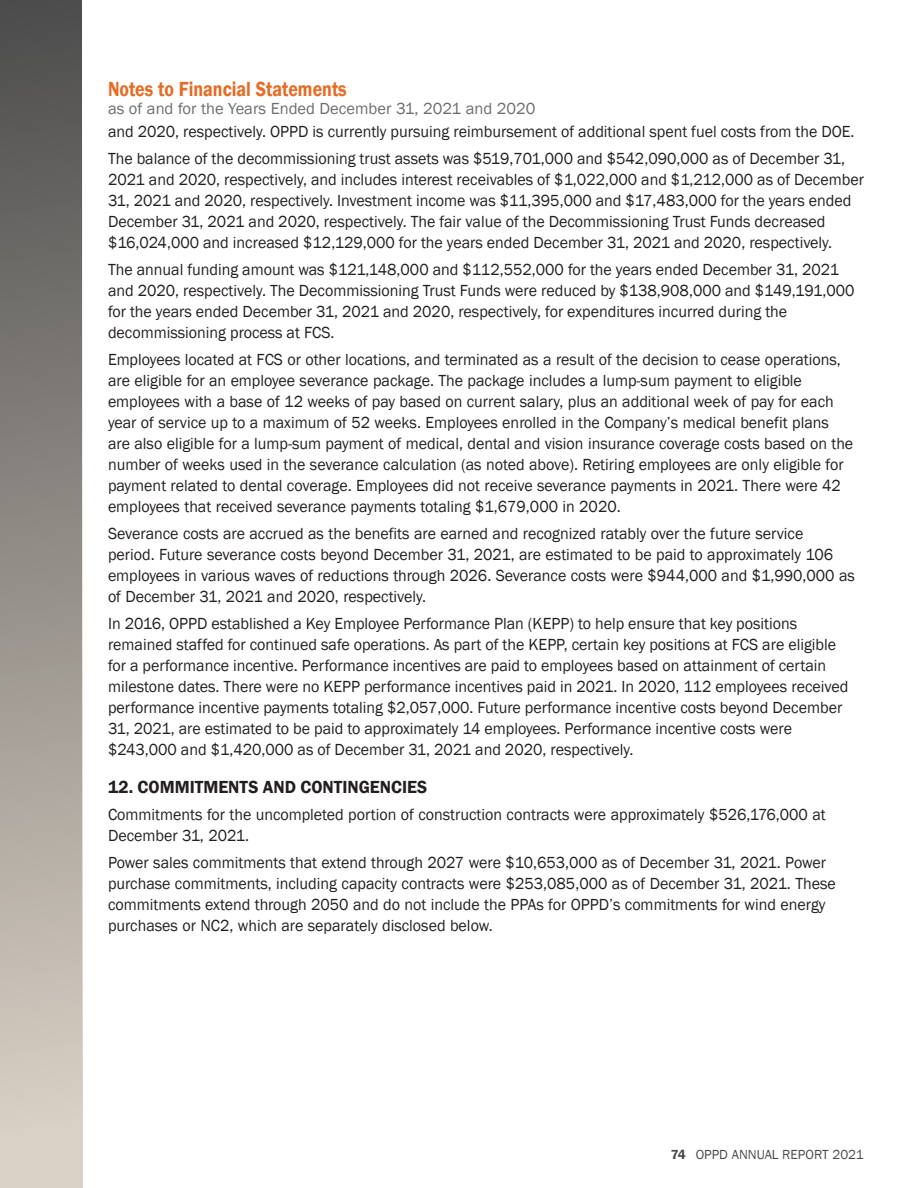
<style>
.page{position:relative;width:918px;height:1188px;background:#fff}
.page>*{position:absolute;margin:0;border:0;box-sizing:border-box;transform-origin:0 0}
.t1{font:600 21px "Franklin Gothic";color:#e56c25;scale:.85 1}
.t2{font:600 18px "Franklin Gothic";color:#231f20}
.t3{font:16.5px/21px "Franklin Gothic";color:#231f20}
.t4{font:16.5px "Franklin Gothic";color:#6c6d70}
.t5{font:13.5px "Franklin Gothic";color:#4a4b4b}
.s1{font-weight:600}
</style>
<div class="page">
<div style="left:0;top:0;width:82px;height:1188px;background:linear-gradient(to bottom,#4c4c4c,#e0d7ca)"></div>
<p class="t1" style="left:108px;top:76px;width:282px">Notes to Financial Statements</p>
<p class="t4" style="left:108px;top:99px;width:429px">as of and for the Years Ended December 31, 2021 and 2020</p>
<p class="t3" style="left:108px;top:118px;width:748px;line-height:27px">and 2020, respectively. OPPD is currently pursuing reimbursement of additional spent fuel costs from the DOE.<br>The balance of the decommissioning trust assets was $519,701,000 and $542,090,000 as of December 31,</p>
<p class="t3" style="left:108px;top:169px;width:758px">2021 and 2020, respectively, and includes interest receivables of $1,022,000 and $1,212,000 as of December 31, 2021 and 2020, respectively. Investment income was $11,395,000 and $17,483,000 for the years ended December 31, 2021 and 2020, respectively. The fair value of the Decommissioning Trust Funds decreased $16,024,000 and increased $12,129,000 for the years ended December 31, 2021 and 2020, respectively.</p>
<p class="t3" style="left:108px;top:259px;width:748px">The annual funding amount was $121,148,000 and $112,552,000 for the years ended December 31, 2021 and 2020, respectively. The Decommissioning Trust Funds were reduced by $138,908,000 and $149,191,000 for the years ended December 31, 2021 and 2020, respectively, for expenditures incurred during the decommissioning process at FCS.</p>
<p class="t3" style="left:108px;top:349px;width:747px">Employees located at FCS or other locations, and terminated as a result of the decision to cease operations, are eligible for an employee severance package. The package includes a lump-sum payment to eligible employees with a base of 12 weeks of pay based on current salary, plus an additional week of pay for each year of service up to a maximum of 52 weeks. Employees enrolled in the Company’s medical benefit plans are also eligible for a lump-sum payment of medical, dental and vision insurance coverage costs based on the number of weeks used in the severance calculation (as noted above). Retiring employees are only eligible for payment related to dental coverage. Employees did not receive severance payments in 2021. There were 42 employees that received severance payments totaling $1,679,000 in 2020.</p>
<p class="t3" style="left:108px;top:523px;width:748px">Severance costs are accrued as the benefits are earned and recognized ratably over the future service<br>period. Future severance costs beyond December 31, 2021, are estimated to be paid to approximately 106 employees in various waves of reductions through 2026. Severance costs were $944,000 and $1,990,000 as of December 31, 2021 and 2020, respectively.</p>
<p class="t3" style="left:108px;top:613px;width:742px">In 2016, OPPD established a Key Employee Performance Plan (KEPP) to help ensure that key positions remained staffed for continued safe operations. As part of the KEPP, certain key positions at FCS are eligible for a performance incentive. Performance incentives are paid to employees based on attainment of certain milestone dates. There were no KEPP performance incentives paid in 2021. In 2020, 112 employees received performance incentive payments totaling $2,057,000. Future performance incentive costs beyond December 31, 2021, are estimated to be paid to approximately 14 employees. Performance incentive costs were $243,000 and $1,420,000 as of December 31, 2021 and 2020, respectively.</p>
<p class="t2" style="left:108px;top:776px;width:321px">12. COMMITMENTS AND CONTINGENCIES</p>
<p class="t3" style="left:108px;top:804px;width:719px">Commitments for the uncompleted portion of construction contracts were approximately $526,176,000 at<br>December 31, 2021.</p>
<p class="t3" style="left:108px;top:852px;width:729px">Power sales commitments that extend through 2027 were $10,653,000 as of December 31, 2021. Power purchase commitments, including capacity contracts were $253,085,000 as of December 31, 2021. These commitments extend through 2050 and do not include the PPAs for OPPD’s commitments for wind energy purchases or NC2, which are separately disclosed below.</p>
<p class="t5" style="left:671px;top:1146px;width:194px"><span class="s1">74</span> OPPD ANNUAL REPORT 2021</p>
</div>
